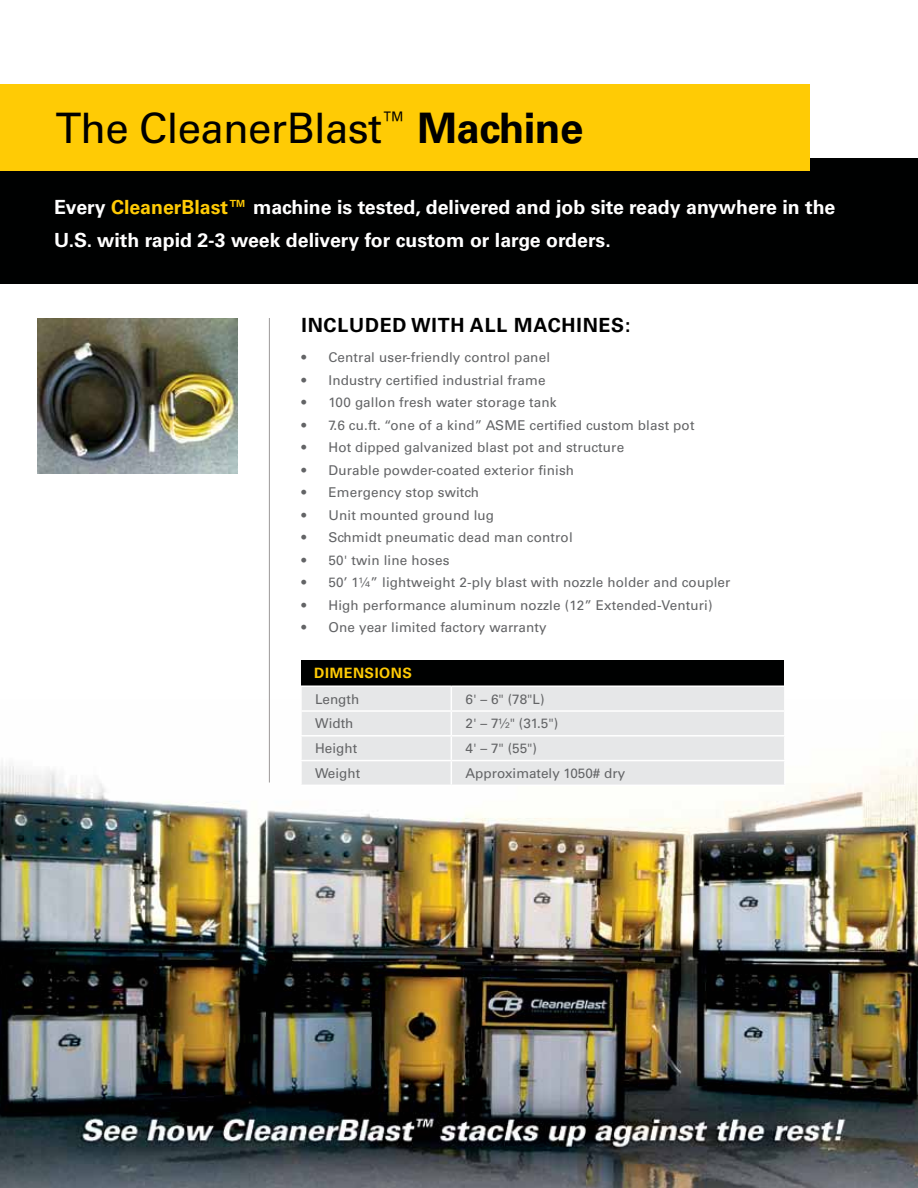
<style>
.page{position:relative;width:918px;height:1188px;background:#fff}
.page>*{position:absolute;margin:0;border:0;box-sizing:border-box;transform-origin:0 0}
.t1{font:42px "Univers LT Std";letter-spacing:-.015em;color:#000}
.t2{font:700 19.5px/33px "Univers LT Std";color:#fff}
.t3{font:700 19.5px "Univers LT Std";letter-spacing:.04em;color:#000}
.t4{font:700 14.25px "Univers LT Std";letter-spacing:.04em;color:#ffcb05}
.t5{font:13.5px "Univers LT Std";letter-spacing:.01em;color:#636466}
.s1{font-weight:700}
.s2{color:#ffcb05}
</style>
<div class="page">
<div style="left:0;top:158px;width:918px;height:126px;background:#000101"></div>
<div style="left:0;top:85px;width:810px;height:86px;background:#ffcb05"></div>
<img style="left:0;top:699px;width:918px;height:489px">
<div style="left:301px;top:660px;width:483px;height:25px;background:#000101"></div>
<div style="left:302px;top:687px;width:482px;height:98px;background:#e6e7e8"></div>
<hr style="left:300px;top:687px;width:2px;height:23px;background:#fff">
<hr style="left:784px;top:687px;width:2px;height:23px;background:#fff">
<hr style="left:300px;top:710px;width:151px;height:2px;background:#fff">
<hr style="left:300px;top:712px;width:2px;height:23px;background:#fff">
<hr style="left:451px;top:710px;width:335px;height:2px;background:#fff">
<hr style="left:784px;top:712px;width:2px;height:23px;background:#fff">
<hr style="left:300px;top:735px;width:151px;height:2px;background:#fff">
<hr style="left:300px;top:737px;width:2px;height:23px;background:#fff">
<hr style="left:451px;top:735px;width:335px;height:2px;background:#fff">
<hr style="left:784px;top:737px;width:2px;height:23px;background:#fff">
<hr style="left:300px;top:760px;width:151px;height:1px;background:#fff">
<hr style="left:300px;top:761px;width:2px;height:24px;background:#fff">
<hr style="left:451px;top:760px;width:335px;height:1px;background:#fff">
<svg style="left:451px;top:687px;width:1px;height:98px"></svg>
<hr style="left:784px;top:761px;width:2px;height:24px;background:#fff">
<hr style="left:300px;top:785px;width:151px;height:1px;background:#fff">
<hr style="left:451px;top:785px;width:335px;height:1px;background:#fff">
<hr style="left:269px;top:318px;width:1px;height:465px;background:#a7a4a4">
<img style="left:38px;top:318px;width:199px;height:156px">
<h1 class="t1" style="left:56px;top:103px;width:529px">The CleanerBlast<sup>™</sup> <span class="s1">Machine</span></h1>
<h2 class="t2" style="left:54px;top:190px;width:783px">Every <span class="s2">CleanerBlast™</span> machine is tested, delivered and job site ready anywhere in the<br>U.S. with rapid 2-3 week delivery for custom or large orders.</h2>
<h2 class="t3" style="left:302px;top:314px;width:51px">INCLUDED</h2>
<h2 class="t3" style="left:411px;top:314px;width:72px">WITH ALL</h2>
<h2 class="t3" style="left:514px;top:314px;width:118px">MACHINES:</h2>
<p class="t5" style="left:302px;top:349px;width:250px">• Central user-friendly control panel</p>
<p class="t5" style="left:302px;top:372px;width:246px">• I ndustry certified industrial frame</p>
<p class="t5" style="left:302px;top:394px;width:257px">• 100 gallon fresh water storage tank</p>
<p class="t5" style="left:302px;top:417px;width:211px">• 7.6 cu.ft. “one of a kind” ASME</p>
<p class="t5" style="left:530px;top:417px;width:166px">certified custom blast pot</p>
<p class="t5" style="left:302px;top:440px;width:324px">• Hot dipped galvanized blast pot and structure</p>
<p class="t5" style="left:302px;top:462px;width:274px">• Durable powder-coated exterior finish</p>
<p class="t5" style="left:302px;top:485px;width:179px">• Emergency stop switch</p>
<p class="t5" style="left:302px;top:507px;width:194px">• U nit mounted ground lug</p>
<p class="t5" style="left:302px;top:530px;width:273px">• Schmidt pneumatic dead man control</p>
<p class="t5" style="left:302px;top:552px;width:149px">• 50' twin line hoses</p>
<p class="t5" style="left:302px;top:575px;width:431px">• 50’ 1¼” lightweight 2-ply blast with nozzle holder and coupler</p>
<p class="t5" style="left:302px;top:597px;width:413px">• H igh performance aluminum nozzle (12” Extended-Venturi)</p>
<p class="t5" style="left:302px;top:620px;width:247px">• One year limited factory warranty</p>
<p class="t4" style="left:314px;top:665px;width:97px">Dimensions</p>
<p class="t5" style="left:315px;top:691px;width:46px">Length</p>
<p class="t5" style="left:466px;top:691px;width:81px">6' – 6" (78"L)</p>
<p class="t5" style="left:315px;top:716px;width:40px">Width</p>
<p class="t5" style="left:466px;top:716px;width:94px">2' – 7½" (31.5")</p>
<p class="t5" style="left:315px;top:740px;width:43px">Height</p>
<p class="t5" style="left:466px;top:740px;width:73px">4' – 7" (55")</p>
<p class="t5" style="left:315px;top:765px;width:47px">Weight</p>
<p class="t5" style="left:466px;top:765px;width:161px">Approximately 1050# dry</p>
</div>
